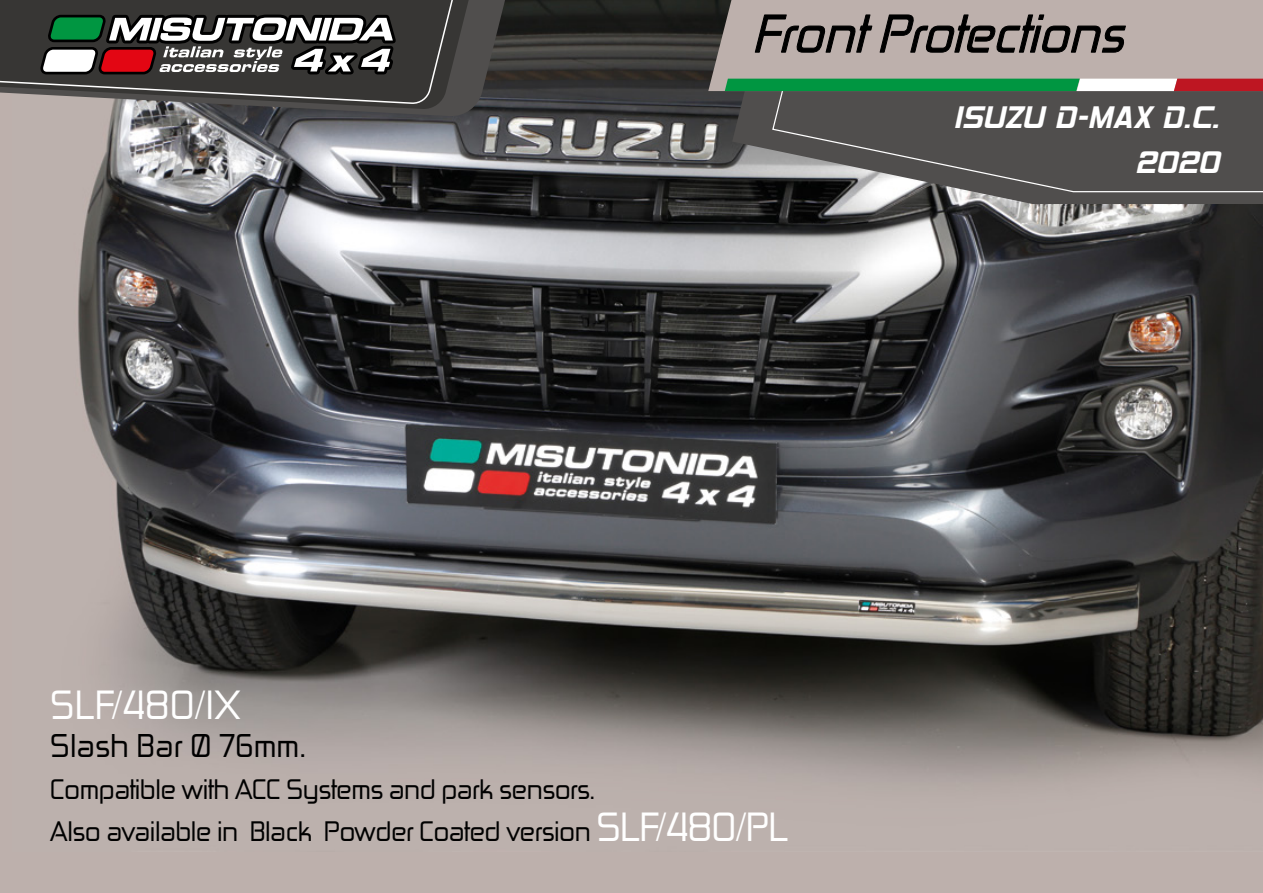
<style>
.page{position:relative;width:1263px;height:893px;background:#bdb0ac}
.page>*{position:absolute;margin:0;border:0;box-sizing:border-box;transform-origin:0 0}
.t1{font:italic 51px "Zekton Rg";color:#000}
.t2{font:39px "Zekton Rg";color:#fff}
.t3{font:37.5px/45px "Hemi Head 426";color:#fff;text-align:right}
.t4{font:31.5px "Zekton Rg";color:#000}
.t5{font:27px/42px "Zekton Rg";letter-spacing:-.02em;color:#000}
.s1{font-size:39px;color:#fff}
</style>
<div class="page">
<img style="left:78px;top:0;width:1185px;height:787px">
<svg style="left:732px;top:91px;width:531px;height:113px;background:#5e5d5d"></svg>
<svg style="left:78px;top:0;width:447px;height:117px;background:#474747"></svg>
<svg style="left:78px;top:0;width:414px;height:110px;background:#575656"></svg>
<svg style="left:771px;top:91px;width:492px;height:102px;background:#585655"></svg>
<svg style="left:0;top:0;width:479px;height:105px;background:#4b4a48"></svg>
<svg style="left:708px;top:0;width:555px;height:91px"></svg>
<svg style="left:754px;top:14px;width:375px;height:39px"></svg>
<svg style="left:40px;top:0;width:361px;height:80px;background:#615e5a"></svg>
<svg style="left:725px;top:79px;width:538px;height:12px;background:#4d945e"></svg>
<h1 class="t1" style="left:752px;top:1px;width:387px">FrontProtections</h1>
<h3 class="t3" style="left:953px;top:97px;width:267px">ISUZU D-MAX D.C.<br>2020</h3>
<h2 class="t2" style="left:50px;top:680px;width:193px">SLF/480/IX</h2>
<p class="t4" style="left:50px;top:726px;width:258px">Slash Bar Ø 76mm.</p>
<p class="t5" style="left:50px;top:767px;width:740px">Compatible with ACC Systems and park sensors.<br>Also available in Black Powder Coated version <span class="s1">SLF/480/PL</span></p>
</div>
